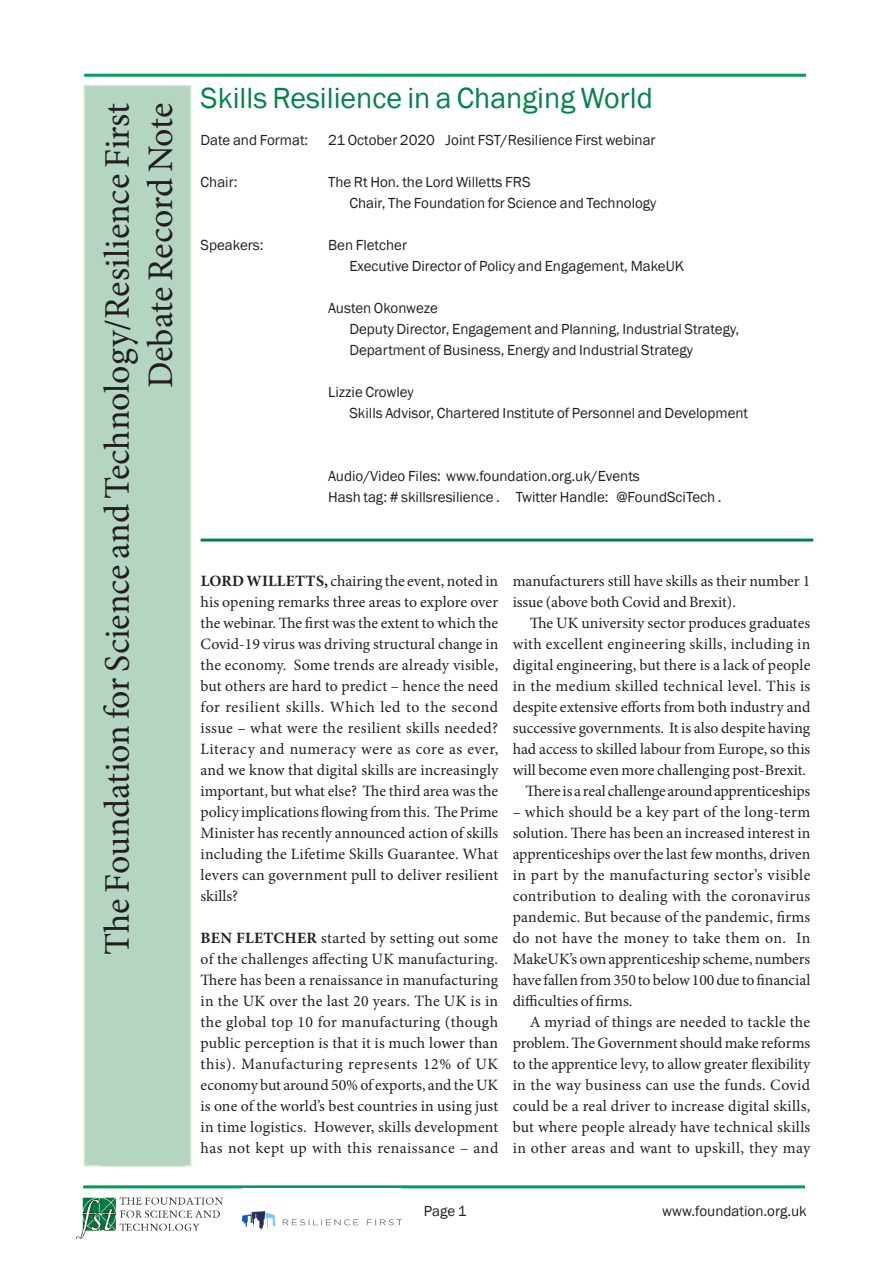
<style>
.page{position:relative;width:893px;height:1263px;background:#fff}
.page>*{position:absolute;margin:0;border:0;box-sizing:border-box;transform-origin:0 0}
.Record_note_FST{font:36px "Minion Pro";color:#231f20}
.Record_note_title{font:30px "Franklin Gothic";color:#008348}
.Record_note_body_no{font:15.75px/21px "Minion Pro";letter-spacing:.005em;color:#231f20;text-align:justify}
.Record_note_intro{font:15px/21px "Franklin Gothic";color:#231f20}
.s1{font-weight:700}
</style>
<div class="page">
<hr style="left:83px;top:1185px;width:722px;height:3px;background:#009e57">
<hr style="left:84px;top:74px;width:722px;height:3px;background:#009e57">
<img style="left:77px;top:1197px;width:145px;height:42px">
<div style="left:84px;top:85px;width:107px;height:1081px;background:#b3d5c2;border:2px solid #cfe5c9"></div>
<hr style="left:201px;top:539px;width:612px;height:3px;background:#008348">
<img style="left:242px;top:1211px;width:159px;height:19px">
<p class="Record_note_FST" style="left:93px;top:955px;width:854px;rotate:-90deg">The Foundation for Science and Technology/Resilience First</p>
<p class="Record_note_FST" style="left:137px;top:388px;width:287px;rotate:-90deg">Debate Record Note</p>
<p class="Record_note_title" style="left:201px;top:79px;width:454px">Skills Resilience in a Changing World</p>
<p class="Record_note_intro" style="left:201px;top:130px;width:109px">Date and Format:</p>
<p class="Record_note_intro" style="left:328px;top:130px;width:329px">21 October 2020 Joint FST/Resilience First webinar</p>
<p class="Record_note_intro" style="left:201px;top:172px;width:38px">Chair:</p>
<p class="Record_note_intro" style="left:328px;top:172px;width:204px">The Rt Hon. the Lord Willetts FRS</p>
<p class="Record_note_intro" style="left:349px;top:193px;width:309px">Chair, The Foundation for Science and Technology</p>
<p class="Record_note_intro" style="left:201px;top:235px;width:65px">Speakers:</p>
<p class="Record_note_intro" style="left:328px;top:235px;width:80px">Ben Fletcher</p>
<p class="Record_note_intro" style="left:349px;top:256px;width:336px">Executive Director of Policy and Engagement, MakeUK</p>
<p class="Record_note_intro" style="left:328px;top:298px;width:111px">Austen Okonweze</p>
<p class="Record_note_intro" style="left:349px;top:319px;width:391px">Deputy Director, Engagement and Planning, Industrial Strategy,<br>Department of Business, Energy and Industrial Strategy</p>
<p class="Record_note_intro" style="left:328px;top:382px;width:87px">Lizzie Crowley</p>
<p class="Record_note_intro" style="left:349px;top:403px;width:400px">Skills Advisor, Chartered Institute of Personnel and Development</p>
<p class="Record_note_intro" style="left:328px;top:466px;width:313px">Audio/Video Files: www.foundation.org.uk/Events</p>
<p class="Record_note_intro" style="left:328px;top:487px;width:395px">Hash tag: # skillsresilience . Twitter Handle: @FoundSciTech .</p>
<p class="Record_note_body_no" style="left:201px;top:571px;width:299px"><span class="s1">LORD WILLETTS,</span> chairing the event, noted in his opening remarks three areas to explore over the webinar. The first was the extent to which the Covid-19 virus was driving structural change in the economy. Some trends are already visible, but others are hard to predict – hence the need for resilient skills. Which led to the second issue – what were the resilient skills needed?<br>Literacy and numeracy were as core as ever, and we know that digital skills are increasingly important, but what else? The third area was the policy implications flowing from this. The Prime Minister has recently announced action of skills including the Lifetime Skills Guarantee. What levers can government pull to deliver resilient skills?</p>
<p class="Record_note_body_no" style="left:201px;top:928px;width:299px"><span class="s1">BEN FLETCHER</span> started by setting out some of the challenges affecting UK manufacturing.<br>There has been a renaissance in manufacturing in the UK over the last 20 years. The UK is in the global top 10 for manufacturing (though public perception is that it is much lower than this). Manufacturing represents 12% of UK economy but around 50% of exports, and the UK is one of the world’s best countries in using just in time logistics. However, skills development has not kept up with this renaissance – and</p>
<p class="Record_note_body_no" style="left:513px;top:571px;width:299px">manufacturers still have skills as their number 1 issue (above both Covid and Brexit).</p>
<p class="Record_note_body_no" style="left:513px;top:613px;width:299px;text-indent:17px">The UK university sector produces graduates with excellent engineering skills, including in digital engineering, but there is a lack of people in the medium skilled technical level. This is despite extensive efforts from both industry and successive governments. It is also despite having had access to skilled labour from Europe, so this will become even more challenging post-Brexit.</p>
<p class="Record_note_body_no" style="left:525px;top:781px;width:286px">There is a real challenge around apprenticeships</p>
<p class="Record_note_body_no" style="left:513px;top:802px;width:299px">– which should be a key part of the long-term solution. There has been an increased interest in apprenticeships over the last few months, driven in part by the manufacturing sector’s visible contribution to dealing with the coronavirus pandemic. But because of the pandemic, firms do not have the money to take them on. In MakeUK’s own apprenticeship scheme, numbers have fallen from 350 to below 100 due to financial difficulties of firms.</p>
<p class="Record_note_body_no" style="left:513px;top:1012px;width:299px;text-indent:17px">A myriad of things are needed to tackle the problem. The Government should make reforms to the apprentice levy, to allow greater flexibility in the way business can use the funds. Covid could be a real driver to increase digital skills, but where people already have technical skills in other areas and want to upskill, they may</p>
<p class="Record_note_intro" style="left:424px;top:1201px;width:44px">Page 1</p>
<p class="Record_note_intro" style="left:662px;top:1201px;width:146px">www.foundation.org.uk</p>
</div>
